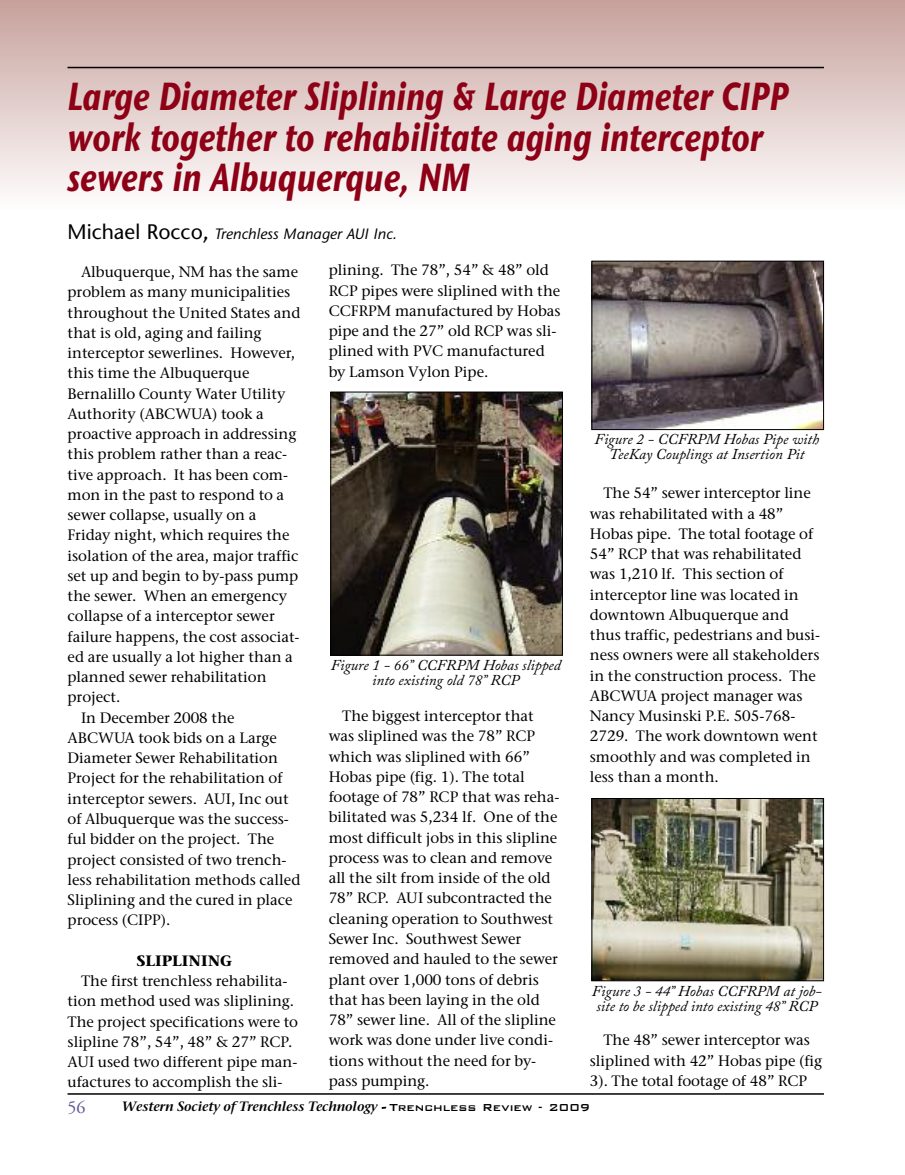
<style>
.page{position:relative;width:905px;height:1175px;background:#fff}
.page>*{position:absolute;margin:0;border:0;box-sizing:border-box;transform-origin:0 0}
.t1{font:italic 700 39px/40.5px "Bell Stone Sans";color:#8e0016;scale:.8 1}
.t2{font:18px "Adobe Garamond Pro";color:#5d5990}
.t3{font:15px/20.2px "Bell Stone Serif";color:#000}
.t4{font:italic 15px/15px "Adobe Caslon Pro";color:#000;text-align:center}
.t5{font:italic 15px "Bell Stone Sans";color:#000}
.t6{font:700 15px "Bell Stone Serif";color:#000}
.t7{font:italic 600 13.5px "Bell Stone Serif";color:#000}
.s1{font-style:normal;font-size:21px}
.s2{font-family:"Adobe Garamond Pro";font-weight:400}
.s3{font-family:"Bank Gothic";font-weight:500;font-style:normal}
</style>
<div class="page">
<div style="left:0;top:0;width:904px;height:209px;background:linear-gradient(to bottom,#c59f9a,#fefdfd)"></div>
<hr style="left:68px;top:1093px;width:756px;height:1px;background:#000">
<hr style="left:68px;top:67px;width:756px;height:1px;background:#000">
<img style="left:332px;top:394px;width:228px;height:259px">
<div style="left:330px;top:392px;width:232px;height:263px;border:1px solid #000"></div>
<img style="left:593px;top:263px;width:228px;height:165px">
<div style="left:591px;top:261px;width:232px;height:169px;border:1px solid #000"></div>
<img style="left:593px;top:800px;width:229px;height:179px">
<div style="left:591px;top:798px;width:233px;height:183px;border:1px solid #000"></div>
<h1 class="t1" style="left:67px;top:81px;width:902px">Large Diameter Sliplining &amp; Large Diameter CIPP work together to rehabilitate aging interceptor sewers in Albuquerque, NM</h1>
<p class="t5" style="left:68px;top:228px;width:331px"><span class="s1">Michael Rocco,</span> Trenchless Manager AUI Inc.</p>
<p class="t3" style="left:81px;top:263px;width:219px">Albuquerque, NM has the same</p>
<p class="t3" style="left:67px;top:283px;width:224px">problem as many municipalities</p>
<p class="t3" style="left:67px;top:304px;width:234px">throughout the United States and</p>
<p class="t3" style="left:67px;top:324px;width:196px">that is old, aging and failing</p>
<p class="t3" style="left:67px;top:344px;width:229px">interceptor sewerlines. However,</p>
<p class="t3" style="left:67px;top:364px;width:183px">this time the Albuquerque</p>
<p class="t3" style="left:67px;top:385px;width:219px">Bernalillo County Water Utility</p>
<p class="t3" style="left:67px;top:405px;width:198px">Authority (ABCWUA) took a</p>
<p class="t3" style="left:67px;top:425px;width:230px">proactive approach in addressing</p>
<p class="t3" style="left:67px;top:445px;width:221px">this problem rather than a reac-</p>
<p class="t3" style="left:67px;top:466px;width:222px">tive approach. It has been com-</p>
<p class="t3" style="left:67px;top:486px;width:218px">mon in the past to respond to a</p>
<p class="t3" style="left:67px;top:506px;width:190px">sewer collapse, usually on a</p>
<p class="t3" style="left:67px;top:526px;width:223px">Friday night, which requires the</p>
<p class="t3" style="left:67px;top:547px;width:232px">isolation of the area, major traffic</p>
<p class="t3" style="left:67px;top:567px;width:232px">set up and begin to by-pass pump</p>
<p class="t3" style="left:67px;top:587px;width:221px">the sewer. When an emergency</p>
<p class="t3" style="left:67px;top:607px;width:209px">collapse of a interceptor sewer</p>
<p class="t3" style="left:67px;top:628px;width:233px">failure happens, the cost associat-</p>
<p class="t3" style="left:67px;top:648px;width:227px">ed are usually a lot higher than a</p>
<p class="t3" style="left:67px;top:668px;width:200px">planned sewer rehabilitation</p>
<p class="t3" style="left:67px;top:688px;width:54px">project.</p>
<p class="t3" style="left:81px;top:709px;width:155px">In December 2008 the</p>
<p class="t3" style="left:67px;top:729px;width:211px">ABCWUA took bids on a Large</p>
<p class="t3" style="left:67px;top:749px;width:212px">Diameter Sewer Rehabilitation</p>
<p class="t3" style="left:67px;top:769px;width:217px">Project for the rehabilitation of</p>
<p class="t3" style="left:67px;top:790px;width:222px">interceptor sewers. AUI, Inc out</p>
<p class="t3" style="left:68px;top:810px;width:223px">of Albuquerque was the success-</p>
<p class="t3" style="left:68px;top:830px;width:208px">ful bidder on the project. The</p>
<p class="t3" style="left:68px;top:850px;width:220px">project consisted of two trench-</p>
<p class="t3" style="left:68px;top:871px;width:234px">less rehabilitation methods called</p>
<p class="t3" style="left:68px;top:891px;width:226px">Sliplining and the cured in place</p>
<p class="t3" style="left:68px;top:911px;width:104px">process (CIPP).</p>
<p class="t6" style="left:137px;top:954px;width:97px">SLIPLINING</p>
<p class="t3" style="left:68px;top:972px;width:232px;text-indent:13px">The first trenchless rehabilita&shy;tion method used was sliplining.<br>The project specifications were to slipline 78”, 54”, 48” &amp; 27” RCP.<br>AUI used two different pipe man&shy;ufactures to accomplish the sli-</p>
<p class="t3" style="left:328px;top:262px;width:233px">plining. The 78”, 54” &amp; 48” old<br>RCP pipes were sliplined with the<br>CCFRPM manufactured by Hobas pipe and the 27” old RCP was sli&shy;plined with PVC manufactured by Lamson Vylon Pipe.</p>
<p class="t4" style="left:331px;top:659px;width:231px">Figure 1 - 66” CCFRPM Hobas slipped into existing old 78” RCP</p>
<p class="t3" style="left:328px;top:707px;width:232px;text-indent:14px">The biggest interceptor that was sliplined was the 78” RCP which was sliplined with 66”<br>Hobas pipe (fig. 1). The total footage of 78” RCP that was reha&shy;bilitated was 5,234 lf. One of the most difficult jobs in this slipline process was to clean and remove all the silt from inside of the old<br>78” RCP. AUI subcontracted the cleaning operation to Southwest<br>Sewer Inc. Southwest Sewer removed and hauled to the sewer plant over 1,000 tons of debris that has been laying in the old<br>78” sewer line. All of the slipline work was done under live condi&shy;tions without the need for by&shy;pass pumping.</p>
<p class="t4" style="left:594px;top:434px;width:226px">Figure 2 - CCFRPM Hobas Pipe with<br>TeeKay Couplings at Insertion Pit</p>
<p class="t3" style="left:590px;top:484px;width:232px;text-indent:13px">The 54” sewer interceptor line was rehabilitated with a 48”<br>Hobas pipe. The total footage of<br>54” RCP that was rehabilitated was 1,210 lf. This section of interceptor line was located in downtown Albuquerque and thus traffic, pedestrians and busi&shy;ness owners were all stakeholders in the construction process. The<br>ABCWUA project manager was<br>Nancy Musinski P.E. 505-768-<br>2729. The work downtown went smoothly and was completed in less than a month.</p>
<p class="t4" style="left:592px;top:985px;width:231px">Figure 3 - 44” Hobas CCFRPM at job&shy;site to be slipped into existing 48” RCP</p>
<p class="t3" style="left:590px;top:1031px;width:234px;text-indent:13px">The 48” sewer interceptor was sliplined with 42” Hobas pipe (fig<br>3). The total footage of 48” RCP</p>
<p class="t2" style="left:68px;top:1100px;width:19px">56</p>
<p class="t7" style="left:122px;top:1100px;width:470px">Western Society of Trenchless Technology <span class="s2">-</span> <span class="s3">Trenchless Review - 2009</span></p>
</div>
